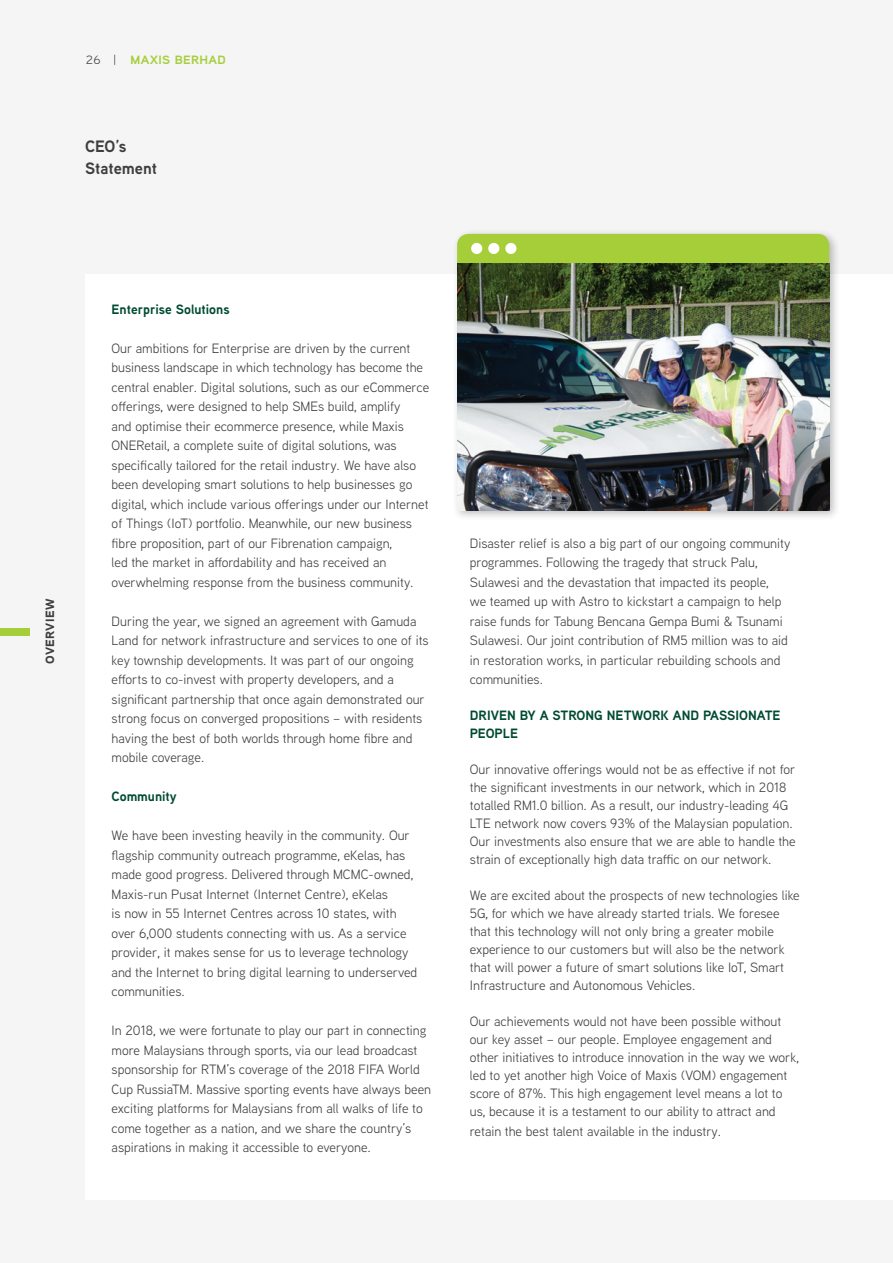
<style>
.page{position:relative;width:893px;height:1263px;background:#f5f5f6}
.page>*{position:absolute;margin:0;border:0;box-sizing:border-box;transform-origin:0 0}
.t1{font:700 16.5px/22.5px "Aaux Next";color:#3e3e3f}
.t2{font:13.5px/19.5px "Aaux Next";color:#3e3e3f}
.t3{font:700 13.5px/18px "Aaux Next";color:#004a33}
.t4{font:700 12px "Aaux Next Wide";letter-spacing:.025em;color:#a6ce39}
.t5{font:900 12px "Aaux Next Wide";letter-spacing:.025em;color:#3e3e3f}
.s1{font-weight:400;color:#3e3e3f}
</style>
<div class="page">
<div style="left:0;top:628px;width:29px;height:7px;background:#a6ce39"></div>
<div style="left:85px;top:274px;width:808px;height:925px;background:#fff"></div>
<div style="left:452px;top:229px;width:389px;height:292px;background:#231f20;opacity:.3"></div>
<img style="left:457px;top:263px;width:372px;height:247px">
<div style="left:457px;top:234px;width:372px;height:29px;background:#a6ce39"></div>
<div style="left:471px;top:243px;width:11px;height:11px;background:#fff;border-radius:50%"></div>
<div style="left:488px;top:243px;width:11px;height:11px;background:#fff;border-radius:50%"></div>
<div style="left:505px;top:243px;width:11px;height:11px;background:#fff;border-radius:50%"></div>
<p class="t4" style="left:86px;top:51px;width:142px"><span class="s1">26 |</span> MAXIS BERHAD</p>
<p class="t1" style="left:85px;top:135px;width:74px">CEO’s<br>Statement</p>
<p class="t5" style="left:41px;top:664px;width:67px;rotate:-90deg">OVERVIEW</p>
<p class="t3" style="left:112px;top:300px;width:120px">Enterprise Solutions</p>
<p class="t2" style="left:112px;top:338px;width:319px">Our ambitions for Enterprise are driven by the current business landscape in which technology has become the central enabler. Digital solutions, such as our eCommerce offerings, were designed to help SMEs build, amplify<br>and optimise their ecommerce presence, while Maxis ONERetail, a complete suite of digital solutions, was specifically tailored for the retail industry. We have also been developing smart solutions to help businesses go digital, which include various offerings under our Internet of Things (IoT) portfolio. Meanwhile, our new business fibre proposition, part of our Fibrenation campaign,<br>led the market in affordability and has received an overwhelming response from the business community.</p>
<p class="t2" style="left:112px;top:611px;width:319px">During the year, we signed an agreement with Gamuda Land for network infrastructure and services to one of its key township developments. It was part of our ongoing efforts to co-invest with property developers, and a significant partnership that once again demonstrated our strong focus on converged propositions – with residents having the best of both worlds through home fibre and mobile coverage.</p>
<p class="t3" style="left:112px;top:787px;width:67px">Community</p>
<p class="t2" style="left:112px;top:825px;width:307px">We have been investing heavily in the community. Our flagship community outreach programme, eKelas, has made good progress. Delivered through MCMC-owned, Maxis-run Pusat Internet (Internet Centre), eKelas<br>is now in 55 Internet Centres across 10 states, with over 6,000 students connecting with us. As a service provider, it makes sense for us to leverage technology and the Internet to bring digital learning to underserved communities.</p>
<p class="t2" style="left:112px;top:1020px;width:321px">In 2018, we were fortunate to play our part in connecting more Malaysians through sports, via our lead broadcast sponsorship for RTM’s coverage of the 2018 FIFA World Cup RussiaTM. Massive sporting events have always been exciting platforms for Malaysians from all walks of life to come together as a nation, and we share the country’s aspirations in making it accessible to everyone.</p>
<p class="t2" style="left:470px;top:533px;width:322px">Disaster relief is also a big part of our ongoing community programmes. Following the tragedy that struck Palu, Sulawesi and the devastation that impacted its people,<br>we teamed up with Astro to kickstart a campaign to help raise funds for Tabung Bencana Gempa Bumi &amp; Tsunami Sulawesi. Our joint contribution of RM5 million was to aid in restoration works, in particular rebuilding schools and communities.</p>
<p class="t3" style="left:470px;top:706px;width:312px">DRIVEN BY A STRONG NETWORK AND PASSIONATE<br>PEOPLE</p>
<p class="t2" style="left:470px;top:760px;width:327px;line-height:18px">Our innovative offerings would not be as effective if not for the significant investments in our network, which in 2018 totalled RM1.0 billion. As a result, our industry-leading 4G LTE network now covers 93% of the Malaysian population.<br>Our investments also ensure that we are able to handle the strain of exceptionally high data traffic on our network.</p>
<p class="t2" style="left:470px;top:886px;width:331px;line-height:18px">We are excited about the prospects of new technologies like 5G, for which we have already started trials. We foresee that this technology will not only bring a greater mobile experience to our customers but will also be the network that will power a future of smart solutions like IoT, Smart Infrastructure and Autonomous Vehicles.</p>
<p class="t2" style="left:470px;top:1012px;width:331px;line-height:18px">Our achievements would not have been possible without our key asset – our people. Employee engagement and other initiatives to introduce innovation in the way we work, led to yet another high Voice of Maxis (VOM) engagement score of 87%. This high engagement level means a lot to us, because it is a testament to our ability to attract and</p>
<p class="t2" style="left:470px;top:1121px;width:253px">retain the best talent available in the industry.</p>
</div>
